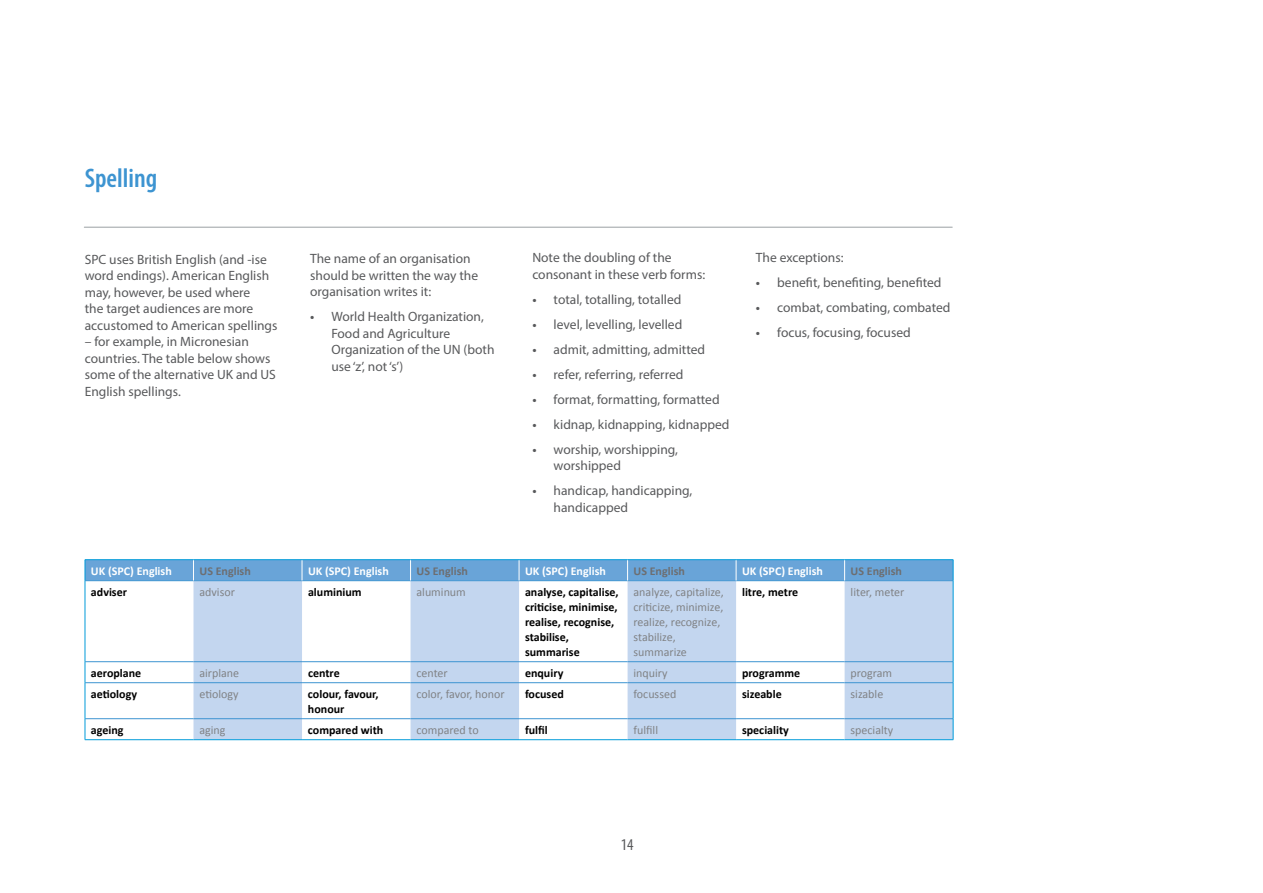
<style>
.page{position:relative;width:1263px;height:893px;background:#fff}
.page>*{position:absolute;margin:0;border:0;box-sizing:border-box;transform-origin:0 0}
.t1{font:600 condensed 27px "Myriad Pro";color:#3d94d1}
.t2{font:condensed 16.5px "Myriad Pro";color:#58595b}
.t3{font:13.5px/16.5px "Myriad Pro";color:#58595b}
.t4{font:700 12px/15px "Calibri";color:#000}
.t5{font:12px/15px "Calibri";color:#808285}
.t6{font:700 12px "Calibri";color:#fff}
.t7{font:700 12px "Calibri";color:#6d6e71}
.s1{font-weight:600}
</style>
<div class="page">
<svg style="left:193px;top:581px;width:326px;height:158px;fill:#c3d6ef"></svg>
<svg style="left:628px;top:581px;width:325px;height:158px;fill:#c3d6ef"></svg>
<hr style="left:85px;top:661px;width:108px;height:1px;background:#3d94d1">
<hr style="left:193px;top:661px;width:109px;height:1px;background:#3d94d1">
<hr style="left:302px;top:661px;width:108px;height:1px;background:#3d94d1">
<hr style="left:410px;top:661px;width:109px;height:1px;background:#3d94d1">
<hr style="left:519px;top:661px;width:109px;height:1px;background:#3d94d1">
<hr style="left:628px;top:661px;width:108px;height:1px;background:#3d94d1">
<hr style="left:736px;top:661px;width:109px;height:1px;background:#3d94d1">
<hr style="left:845px;top:661px;width:108px;height:1px;background:#3d94d1">
<hr style="left:85px;top:682px;width:108px;height:1px;background:#3d94d1">
<hr style="left:193px;top:682px;width:109px;height:1px;background:#3d94d1">
<hr style="left:302px;top:682px;width:108px;height:1px;background:#3d94d1">
<hr style="left:410px;top:682px;width:109px;height:1px;background:#3d94d1">
<hr style="left:519px;top:682px;width:109px;height:1px;background:#3d94d1">
<hr style="left:628px;top:682px;width:108px;height:1px;background:#3d94d1">
<hr style="left:736px;top:682px;width:109px;height:1px;background:#3d94d1">
<hr style="left:845px;top:682px;width:108px;height:1px;background:#3d94d1">
<hr style="left:85px;top:718px;width:108px;height:1px;background:#3d94d1">
<hr style="left:193px;top:718px;width:109px;height:1px;background:#3d94d1">
<hr style="left:302px;top:718px;width:108px;height:1px;background:#3d94d1">
<hr style="left:410px;top:718px;width:109px;height:1px;background:#3d94d1">
<hr style="left:519px;top:718px;width:109px;height:1px;background:#3d94d1">
<hr style="left:628px;top:718px;width:108px;height:1px;background:#3d94d1">
<hr style="left:736px;top:718px;width:109px;height:1px;background:#3d94d1">
<hr style="left:845px;top:718px;width:108px;height:1px;background:#3d94d1">
<hr style="left:85px;top:559px;width:108px;height:1px;background:#009bda">
<hr style="left:193px;top:559px;width:109px;height:1px;background:#009bda">
<hr style="left:302px;top:559px;width:108px;height:1px;background:#009bda">
<hr style="left:410px;top:559px;width:109px;height:1px;background:#009bda">
<hr style="left:519px;top:559px;width:109px;height:1px;background:#009bda">
<hr style="left:628px;top:559px;width:108px;height:1px;background:#009bda">
<hr style="left:736px;top:559px;width:109px;height:1px;background:#009bda">
<hr style="left:845px;top:559px;width:108px;height:1px;background:#009bda">
<svg style="left:85px;top:560px;width:869px;height:21px;background:#67a4d8"></svg>
<hr style="left:85px;top:581px;width:1px;height:81px;background:#009bda">
<hr style="left:953px;top:581px;width:1px;height:81px;background:#009bda">
<svg style="left:85px;top:662px;width:1px;height:21px"></svg>
<svg style="left:953px;top:662px;width:1px;height:21px"></svg>
<hr style="left:85px;top:683px;width:1px;height:36px;background:#009bda">
<hr style="left:953px;top:683px;width:1px;height:36px;background:#009bda">
<svg style="left:85px;top:719px;width:1px;height:20px"></svg>
<svg style="left:953px;top:719px;width:1px;height:20px"></svg>
<hr style="left:85px;top:739px;width:108px;height:1px;background:#009bda">
<hr style="left:193px;top:739px;width:109px;height:1px;background:#009bda">
<hr style="left:302px;top:739px;width:108px;height:1px;background:#009bda">
<hr style="left:410px;top:739px;width:109px;height:1px;background:#009bda">
<hr style="left:519px;top:739px;width:109px;height:1px;background:#009bda">
<hr style="left:628px;top:739px;width:108px;height:1px;background:#009bda">
<hr style="left:736px;top:739px;width:109px;height:1px;background:#009bda">
<hr style="left:845px;top:739px;width:108px;height:1px;background:#009bda">
<hr style="left:84px;top:227px;width:868px;height:1px;background:#9aa0a3">
<h1 class="t1" style="left:85px;top:162px;width:74px">Spelling</h1>
<p class="t3" style="left:85px;top:251px;width:194px">SPC uses British English (and -ise word endings). American English may, however, be used where<br>the target audiences are more accustomed to American spellings</p>
<p class="t3" style="left:85px;top:333px;width:193px">– for example, in Micronesian countries. The table below shows some of the alternative UK and US<br>English spellings.</p>
<p class="t3" style="left:310px;top:250px;width:170px">The name of an organisation should be written the way the organisation writes it:</p>
<p class="t3" style="left:331px;top:308px;width:165px;text-indent:-21px"><span class="s1">•</span> World Health Organization,<br>Food and Agriculture<br>Organization of the UN (both use ‘z’, not ‘s’)</p>
<p class="t3" style="left:532px;top:249px;width:174px">Note the doubling of the consonant in these verb forms:</p>
<p class="t3" style="left:532px;top:291px;width:151px"><span class="s1">•</span> total, totalling, totalled</p>
<p class="t3" style="left:532px;top:316px;width:151px"><span class="s1">•</span> level, levelling, levelled</p>
<p class="t3" style="left:532px;top:341px;width:174px"><span class="s1">•</span> admit, admitting, admitted</p>
<p class="t3" style="left:532px;top:366px;width:153px"><span class="s1">•</span> refer, referring, referred</p>
<p class="t3" style="left:532px;top:391px;width:189px"><span class="s1">•</span> format, formatting, formatted</p>
<p class="t3" style="left:532px;top:416px;width:199px"><span class="s1">•</span> kidnap, kidnapping, kidnapped</p>
<p class="t3" style="left:554px;top:441px;width:126px;text-indent:-21px"><span class="s1">•</span> worship, worshipping, worshipped</p>
<p class="t3" style="left:554px;top:482px;width:140px;text-indent:-21px"><span class="s1">•</span> handicap, handicapping, handicapped</p>
<p class="t3" style="left:756px;top:249px;width:89px">The exceptions:</p>
<p class="t3" style="left:756px;top:274px;width:187px"><span class="s1">•</span> benefit, benefiting, benefited</p>
<p class="t3" style="left:756px;top:299px;width:196px"><span class="s1">•</span> combat, combating, combated</p>
<p class="t3" style="left:756px;top:324px;width:156px"><span class="s1">•</span> focus, focusing, focused</p>
<p class="t6" style="left:91px;top:563px;width:82px">UK (SPC) English</p>
<p class="t7" style="left:199px;top:563px;width:53px">US English</p>
<p class="t6" style="left:308px;top:563px;width:82px">UK (SPC) English</p>
<p class="t7" style="left:416px;top:563px;width:53px">US English</p>
<p class="t6" style="left:525px;top:563px;width:82px">UK (SPC) English</p>
<p class="t7" style="left:634px;top:563px;width:53px">US English</p>
<p class="t6" style="left:742px;top:563px;width:82px">UK (SPC) English</p>
<p class="t7" style="left:851px;top:563px;width:53px">US English</p>
<p class="t4" style="left:91px;top:584px;width:38px">adviser</p>
<p class="t5" style="left:199px;top:584px;width:37px">advisor</p>
<p class="t4" style="left:308px;top:584px;width:55px">aluminium</p>
<p class="t5" style="left:416px;top:584px;width:51px">aluminum</p>
<p class="t4" style="left:525px;top:584px;width:95px">analyse, capitalise, criticise, minimise, realise, recognise, stabilise, summarise</p>
<p class="t5" style="left:633px;top:584px;width:92px">analyze, capitalize, criticize, minimize, realize, recognize, stabilize, summarize</p>
<p class="t4" style="left:742px;top:584px;width:58px">litre, metre</p>
<p class="t5" style="left:850px;top:584px;width:55px">liter, meter</p>
<p class="t4" style="left:91px;top:665px;width:52px">aeroplane</p>
<p class="t5" style="left:199px;top:665px;width:41px">airplane</p>
<p class="t4" style="left:308px;top:665px;width:33px">centre</p>
<p class="t5" style="left:416px;top:665px;width:33px">center</p>
<p class="t4" style="left:525px;top:665px;width:40px">enquiry</p>
<p class="t5" style="left:633px;top:665px;width:36px">inquiry</p>
<p class="t4" style="left:742px;top:665px;width:60px">programme</p>
<p class="t5" style="left:850px;top:665px;width:43px">program</p>
<p class="t4" style="left:91px;top:686px;width:48px">aetiology</p>
<p class="t5" style="left:199px;top:686px;width:41px">etiology</p>
<p class="t4" style="left:308px;top:686px;width:72px">colour, favour, honour</p>
<p class="t5" style="left:416px;top:686px;width:90px">color, favor, honor</p>
<p class="t4" style="left:525px;top:686px;width:40px">focused</p>
<p class="t5" style="left:633px;top:686px;width:44px">focussed</p>
<p class="t4" style="left:742px;top:686px;width:41px">sizeable</p>
<p class="t5" style="left:850px;top:686px;width:34px">sizable</p>
<p class="t4" style="left:91px;top:722px;width:34px">ageing</p>
<p class="t5" style="left:199px;top:722px;width:28px">aging</p>
<p class="t4" style="left:308px;top:722px;width:77px">compared with</p>
<p class="t5" style="left:416px;top:722px;width:64px">compared to</p>
<p class="t4" style="left:525px;top:722px;width:24px">fulfil</p>
<p class="t5" style="left:633px;top:722px;width:26px">fulfill</p>
<p class="t4" style="left:742px;top:722px;width:48px">speciality</p>
<p class="t5" style="left:850px;top:722px;width:44px">specialty</p>
<p class="t2" style="left:621px;top:835px;width:14px">14</p>
</div>
